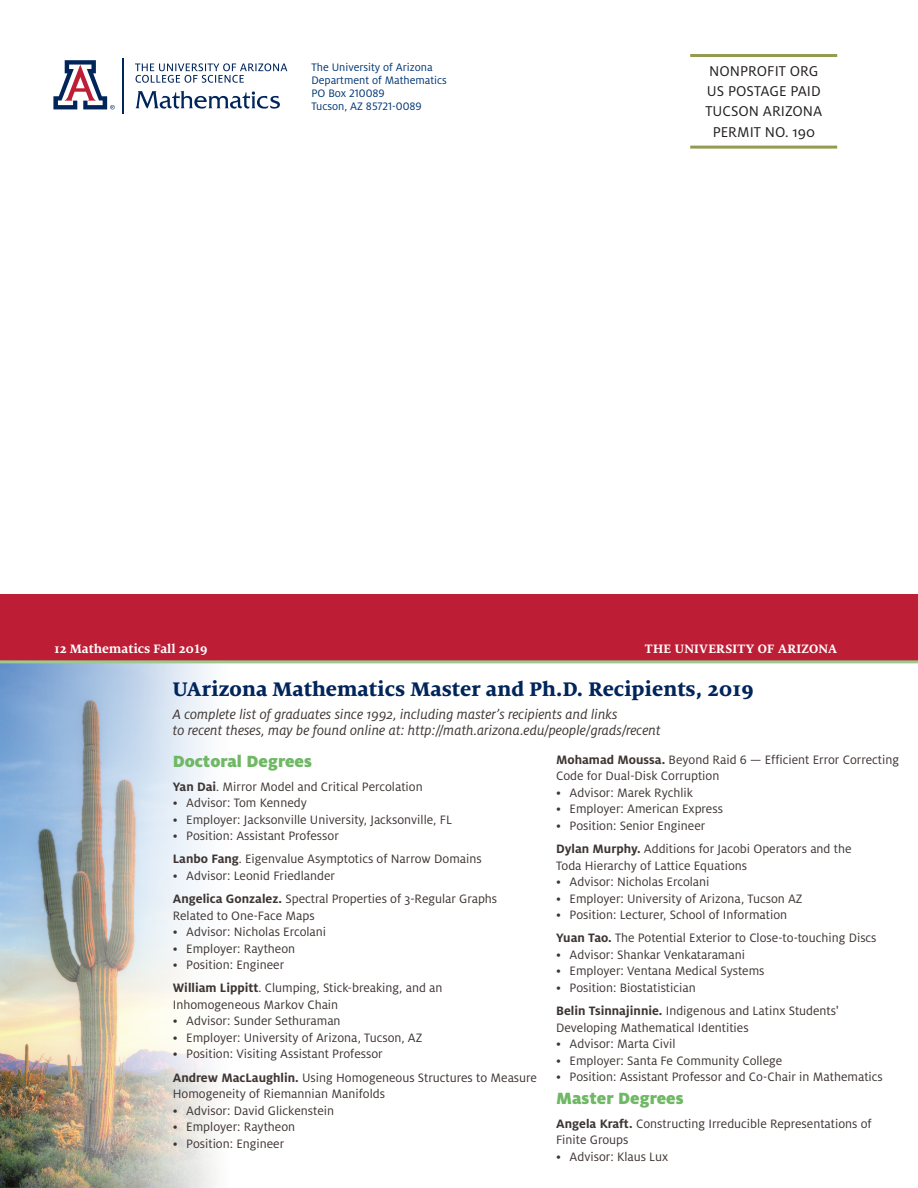
<style>
.page{position:relative;width:918px;height:1188px;background:#fff}
.page>*{position:absolute;margin:0;border:0;box-sizing:border-box;transform-origin:0 0}
._2014_Head_blue{font:800 21.75px "Milo Serif OT";color:#00255b}
._2015_bio_sub_2{font:900 18px "Milo OT";color:#6fb865}
.indicia{font:15.75px "Milo OT";color:#231f20}
._2015_body{font:italic 15px/16.5px "Milo OT";color:#3e3533}
.Graduate_list{font:13.5px/16.5px "Milo OT";color:#3e3533}
.t1{font:700 13.5px "Milo Serif OT";letter-spacing:.005em;color:#fff}
.t2{font:12px "Milo OT";color:#013775}
.s1{font-weight:700}
</style>
<div class="page">
<hr style="left:690px;top:54px;width:147px;height:3px;background:#939b50">
<hr style="left:690px;top:146px;width:147px;height:3px;background:#939b50">
<svg style="left:53px;top:60px;width:62px;height:50px"></svg>
<hr style="left:122px;top:58px;width:1px;height:56px;background:#00255b">
<svg style="left:135px;top:91px;width:145px;height:18px"></svg>
<svg style="left:135px;top:63px;width:152px;height:20px"></svg>
<div style="left:0;top:594px;width:918px;height:67px;background:#be1e35"></div>
<img style="left:0;top:663px;width:230px;height:525px">
<hr style="left:0;top:660px;width:918px;height:3px;background:#99ca8e">
<p class="t2" style="left:311px;top:60px;width:123px">The University of Arizona</p>
<p class="t2" style="left:311px;top:73px;width:137px">Department of Mathematics</p>
<p class="t2" style="left:311px;top:86px;width:75px">PO Box 210089</p>
<p class="t2" style="left:311px;top:99px;width:112px">Tucson, AZ 85721-0089</p>
<p class="indicia" style="left:709px;top:63px;width:111px">NONPROFIT ORG</p>
<p class="indicia" style="left:707px;top:83px;width:115px">US POSTAGE PAID</p>
<p class="indicia" style="left:705px;top:103px;width:118px">TUCSON ARIZONA</p>
<p class="indicia" style="left:713px;top:123px;width:104px">PERMIT NO. 190</p>
<p class="t1" style="left:54px;top:641px;width:155px">12 Mathematics Fall 2019</p>
<p class="t1" style="left:645px;top:641px;width:194px">THE UNIVERSITY OF ARIZONA</p>
<p class="_2014_Head_blue" style="left:173px;top:677px;width:583px">UArizona Mathematics Master and Ph.D. Recipients, 2019</p>
<p class="_2015_body" style="left:173px;top:706px;width:489px">A complete list of graduates since 1992, including master’s recipients and links<br>to recent theses, may be found online at: http://math.arizona.edu/people/grads/recent</p>
<p class="_2015_bio_sub_2" style="left:173px;top:751px;width:141px">Doctoral Degrees</p>
<p class="Graduate_list" style="left:173px;top:778px;width:251px"><span class="s1">Yan Dai</span>. Mirror Model and Critical Percolation</p>
<p class="Graduate_list" style="left:173px;top:795px;width:135px">• Advisor: Tom Kennedy</p>
<p class="Graduate_list" style="left:173px;top:811px;width:281px">• Employer: Jacksonville University, Jacksonville, FL</p>
<p class="Graduate_list" style="left:173px;top:828px;width:168px">• Position: Assistant Professor</p>
<p class="Graduate_list" style="left:173px;top:851px;width:310px"><span class="s1">Lanbo Fang</span>. Eigenvalue Asymptotics of Narrow Domains</p>
<p class="Graduate_list" style="left:173px;top:868px;width:164px">• Advisor: Leonid Friedlander</p>
<p class="Graduate_list" style="left:173px;top:891px;width:326px"><span class="s1">Angelica Gonzalez.</span> Spectral Properties of 3-Regular Graphs<br>Related to One-Face Maps</p>
<p class="Graduate_list" style="left:173px;top:924px;width:155px">• Advisor: Nicholas Ercolani</p>
<p class="Graduate_list" style="left:173px;top:940px;width:124px">• Employer: Raytheon</p>
<p class="Graduate_list" style="left:173px;top:957px;width:113px">• Position: Engineer</p>
<p class="Graduate_list" style="left:173px;top:980px;width:271px"><span class="s1">William Lippitt</span>. Clumping, Stick-breaking, and an<br>Inhomogeneous Markov Chain</p>
<p class="Graduate_list" style="left:173px;top:1013px;width:169px">• Advisor: Sunder Sethuraman</p>
<p class="Graduate_list" style="left:173px;top:1030px;width:251px">• Employer: University of Arizona, Tucson, AZ</p>
<p class="Graduate_list" style="left:173px;top:1046px;width:211px">• Position: Visiting Assistant Professor</p>
<p class="Graduate_list" style="left:173px;top:1069px;width:366px"><span class="s1">Andrew MacLaughlin.</span> Using Homogeneous Structures to Measure<br>Homogeneity of Riemannian Manifolds</p>
<p class="Graduate_list" style="left:173px;top:1102px;width:163px">• Advisor: David Glickenstein</p>
<p class="Graduate_list" style="left:173px;top:1119px;width:124px">• Employer: Raytheon</p>
<p class="Graduate_list" style="left:173px;top:1135px;width:113px">• Position: Engineer</p>
<p class="Graduate_list" style="left:556px;top:752px;width:344px"><span class="s1">Mohamad Moussa.</span> Beyond Raid 6 — Efficient Error Correcting<br>Code for Dual-Disk Corruption</p>
<p class="Graduate_list" style="left:556px;top:785px;width:138px">• Advisor: Marek Rychlik</p>
<p class="Graduate_list" style="left:556px;top:801px;width:168px">• Employer: American Express</p>
<p class="Graduate_list" style="left:556px;top:818px;width:151px">• Position: Senior Engineer</p>
<p class="Graduate_list" style="left:556px;top:841px;width:297px"><span class="s1">Dylan Murphy.</span> Additions for Jacobi Operators and the<br>Toda Hierarchy of Lattice Equations</p>
<p class="Graduate_list" style="left:556px;top:874px;width:155px">• Advisor: Nicholas Ercolani</p>
<p class="Graduate_list" style="left:556px;top:890px;width:248px">• Employer: University of Arizona, Tucson AZ</p>
<p class="Graduate_list" style="left:556px;top:907px;width:233px">• Position: Lecturer, School of Information</p>
<p class="Graduate_list" style="left:556px;top:930px;width:322px"><span class="s1">Yuan Tao.</span> The Potential Exterior to Close-to-touching Discs</p>
<p class="Graduate_list" style="left:556px;top:947px;width:191px">• Advisor: Shankar Venkataramani</p>
<p class="Graduate_list" style="left:556px;top:963px;width:210px">• Employer: Ventana Medical Systems</p>
<p class="Graduate_list" style="left:556px;top:980px;width:141px">• Position: Biostatistician</p>
<p class="Graduate_list" style="left:556px;top:1003px;width:284px"><span class="s1">Belin Tsinnajinnie.</span> Indigenous and Latinx Students'<br>Developing Mathematical Identities</p>
<p class="Graduate_list" style="left:556px;top:1036px;width:121px">• Advisor: Marta Civil</p>
<p class="Graduate_list" style="left:556px;top:1052px;width:228px">• Employer: Santa Fe Community College</p>
<p class="Graduate_list" style="left:556px;top:1069px;width:328px">• Position: Assistant Professor and Co-Chair in Mathematics</p>
<p class="_2015_bio_sub_2" style="left:556px;top:1088px;width:129px">Master Degrees</p>
<p class="Graduate_list" style="left:556px;top:1115px;width:317px"><span class="s1">Angela Kraft.</span> Constructing Irreducible Representations of<br>Finite Groups</p>
<p class="Graduate_list" style="left:556px;top:1148px;width:114px">• Advisor: Klaus Lux</p>
</div>
